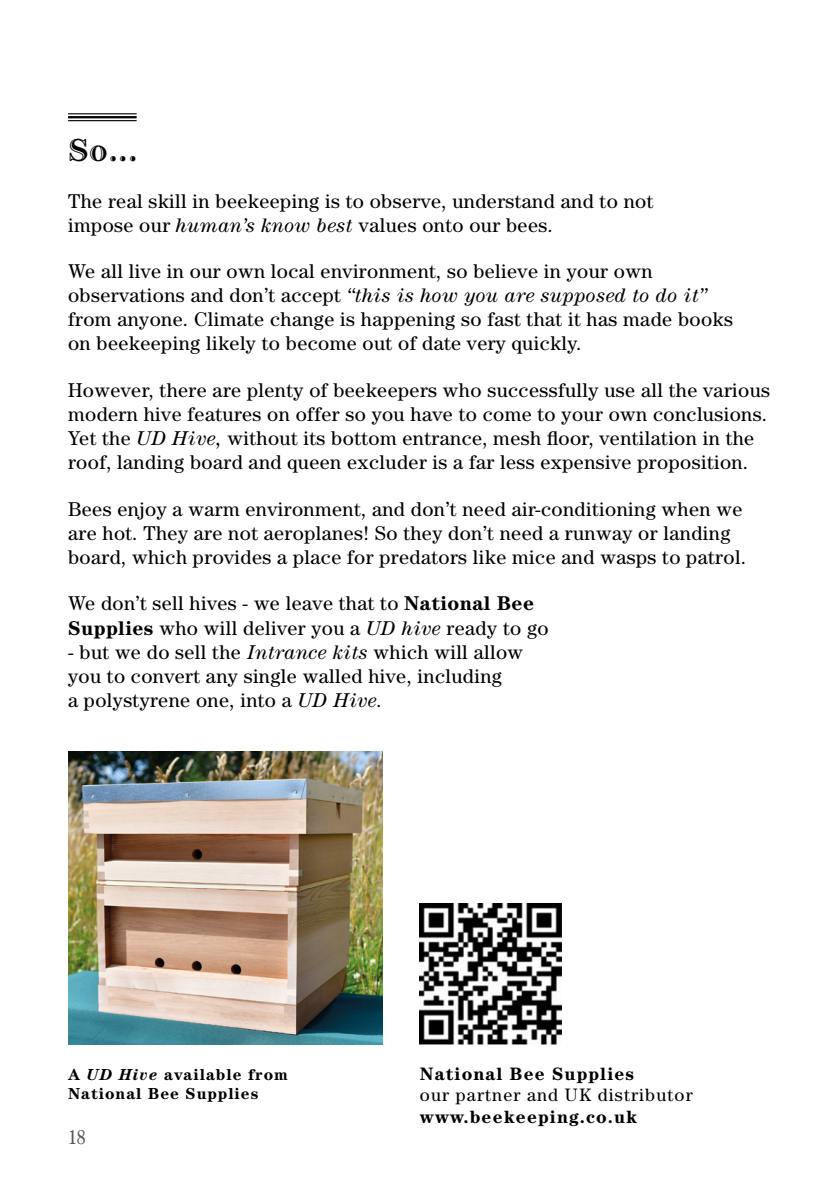
<style>
.page{position:relative;width:840px;height:1191px;background:#fff}
.page>*{position:absolute;margin:0;border:0;box-sizing:border-box;transform-origin:0 0}
.heading{font:700 32px "Century Std Handtooled";color:#000}
.copy_century{font:20px/24px "Century Std";letter-spacing:.02em;color:#000}
.t1{font:condensed 20px "Century Std";color:#575756}
.t2{font:700 18px/21.6px "Century Std";letter-spacing:.06em;color:#000}
.t3{font:700 16px/19.2px "Century Std";letter-spacing:.06em;color:#000}
.s1{font-style:italic}
.s2{font-weight:700}
.s3{font-weight:400}
</style>
<div class="page">
<hr style="left:68px;top:113px;width:69px;height:1px;background:#000">
<hr style="left:68px;top:116px;width:69px;height:2px;background:#000">
<hr style="left:68px;top:120px;width:69px;height:1px;background:#000">
<img style="left:68px;top:751px;width:314px;height:294px">
<img style="left:420px;top:903px;width:141px;height:141px">
<p class="heading" style="left:68px;top:130px;width:71px">So...</p>
<p class="copy_century" style="left:68px;top:188px;width:586px">The real skill in beekeeping is to observe, understand and to not impose our <span class="s1">human’s know best</span> values onto our bees.</p>
<p class="copy_century" style="left:68px;top:259px;width:666px">We all live in our own local environment, so believe in your own observations and don’t accept <span class="s1">“this is how you are supposed to do it” </span>from anyone. Climate change is happening so fast that it has made books on beekeeping likely to become out of date very quickly.</p>
<p class="copy_century" style="left:68px;top:378px;width:703px">However, there are plenty of beekeepers who successfully use all the various modern hive features on offer so you have to come to your own conclusions.<br>Yet the <span class="s1">UD Hive,</span> without its bottom entrance, mesh floor, ventilation in the roof, landing board and queen excluder is a far less expensive proposition.</p>
<p class="copy_century" style="left:68px;top:496px;width:679px">Bees enjoy a warm environment, and don’t need air-conditioning when we are hot. They are not aeroplanes! So they don’t need a runway or landing board, which provides a place for predators like mice and wasps to patrol.</p>
<p class="copy_century" style="left:68px;top:591px;width:481px">We don’t sell hives - we leave that to <span class="s2">National Bee<br>Supplies</span> who will deliver you a <span class="s1">UD hive</span> ready to go</p>
<p class="copy_century" style="left:68px;top:639px;width:456px">- but we do sell the <span class="s1">Intrance kits</span> which will allow you to convert any single walled hive, including<br>a polystyrene one, into a <span class="s1">UD Hive.</span></p>
<p class="t3" style="left:68px;top:1064px;width:221px">A <span class="s1">UD Hive</span> available from<br>National Bee Supplies</p>
<p class="t1" style="left:68px;top:1125px;width:19px">18</p>
<p class="t2" style="left:420px;top:1062px;width:274px">National Bee Supplies<br><span class="s3">our partner and UK distributor </span>www.beekeeping.co.uk</p>
</div>
